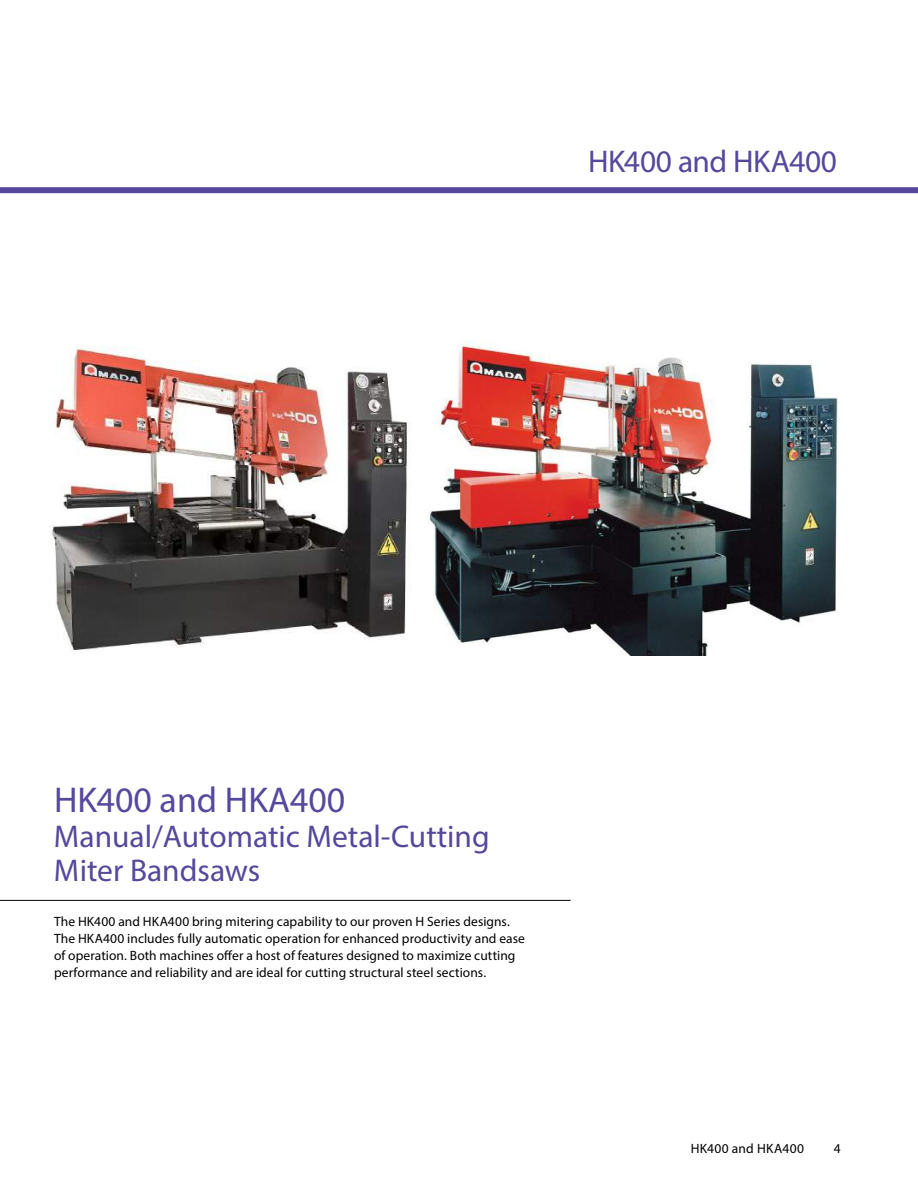
<style>
.page{position:relative;width:918px;height:1188px;background:#fff}
.page>*{position:absolute;margin:0;border:0;box-sizing:border-box;transform-origin:0 0}
.t1{font:36px "Myriad Pro";color:#57489d}
.t2{font:31.5px/34.5px "Myriad Pro";color:#57489d}
.t3{font:31.5px "Myriad Pro";letter-spacing:-.02em;color:#57489d}
.t4{font:13.5px/17.2px "Myriad Pro";letter-spacing:.005em;color:#000}
</style>
<div class="page">
<div style="left:0;top:187px;width:918px;height:6px;background:#57489d"></div>
<img style="left:51px;top:346px;width:356px;height:304px">
<hr style="left:0;top:900px;width:571px;height:1px;background:#000">
<img style="left:428px;top:340px;width:410px;height:315px">
<h2 class="t3" style="left:588px;top:142px;width:250px">HK400 and HKA400</h2>
<h1 class="t1" style="left:54px;top:778px;width:293px">HK400 and HKA400</h1>
<h2 class="t2" style="left:54px;top:819px;width:437px">Manual/Automatic Metal-Cutting<br>Miter Bandsaws</h2>
<p class="t4" style="left:54px;top:912px;width:472px">The HK400 and HKA400 bring mitering capability to our proven H Series designs.<br>The HKA400 includes fully automatic operation for enhanced productivity and ease of operation. Both machines offer a host of features designed to maximize cutting performance and reliability and are ideal for cutting structural steel sections.</p>
<p class="t4" style="left:691px;top:1140px;width:115px">HK400 and HKA400</p>
<p class="t4" style="left:834px;top:1140px;width:8px">4</p>
</div>
